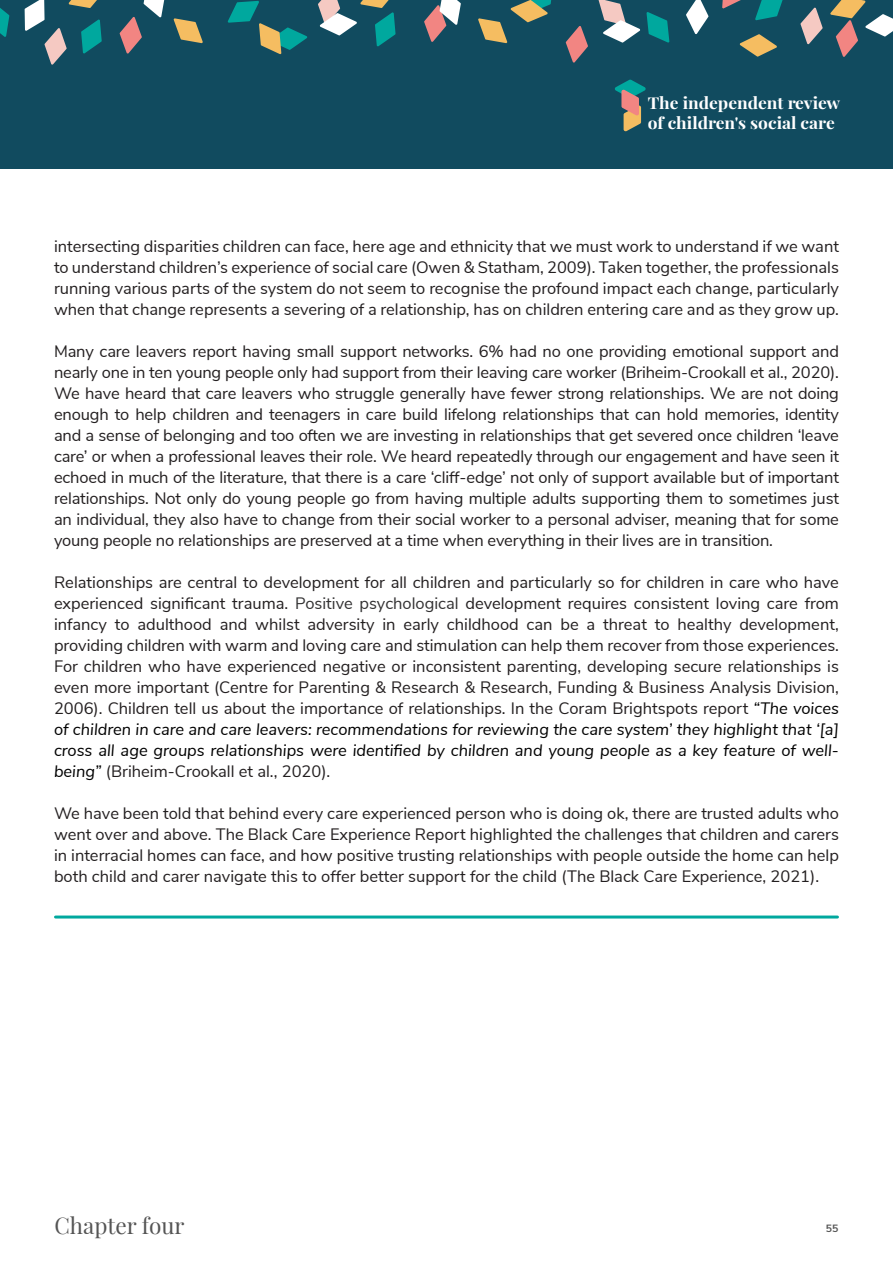
<style>
.page{position:relative;width:893px;height:1263px;background:#fff}
.page>*{position:absolute;margin:0;border:0;box-sizing:border-box;transform-origin:0 0}
.t1{font:22.5px "Playfair Display";color:#545454}
.Body{font:16.5px/21px "Nunito Sans";color:#231f20;text-align:justify}
.t2{font:700 16.35px/19.6px "Playfair Display";color:#fff;scale:1.06 1}
.t3{font:700 10.5px "Nunito Sans";color:#545454}
.s1{color:#323132}
.s2{font-style:italic;color:#000}
</style>
<div class="page">
<div style="left:0;top:0;width:893px;height:169px;background:#114b5f"></div>
<svg style="left:173px;top:18px;width:30px;height:25px"></svg>
<svg style="left:120px;top:0;width:45px;height:54px"></svg>
<svg style="left:228px;top:1px;width:79px;height:53px"></svg>
<svg style="left:646px;top:12px;width:23px;height:31px"></svg>
<svg style="left:424px;top:0;width:37px;height:42px"></svg>
<svg style="left:318px;top:0;width:78px;height:47px"></svg>
<svg style="left:478px;top:0;width:74px;height:43px"></svg>
<svg style="left:598px;top:0;width:42px;height:43px"></svg>
<svg style="left:800px;top:7px;width:23px;height:37px"></svg>
<svg style="left:830px;top:0;width:63px;height:57px"></svg>
<svg style="left:25px;top:0;width:77px;height:65px"></svg>
<svg style="left:0;top:8px;width:9px;height:29px"></svg>
<svg style="left:722px;top:0;width:19px;height:9px"></svg>
<svg style="left:740px;top:34px;width:37px;height:23px"></svg>
<svg style="left:686px;top:0;width:22px;height:34px"></svg>
<svg style="left:755px;top:0;width:28px;height:20px"></svg>
<svg style="left:566px;top:26px;width:22px;height:37px"></svg>
<svg style="left:615px;top:80px;width:31px;height:52px"></svg>
<hr style="left:55px;top:915px;width:782px;height:3px;background:#00a89e">
<p class="t2" style="left:648px;top:92px;width:183px">The independent review of children's social care</p>
<p class="Body" style="left:54px;top:235px;width:786px">intersecting disparities children can face, here age and ethnicity that we must work to understand if we want to understand children’s experience of social care (Owen &amp; Statham, 2009). Taken together, the professionals running various parts of the system do not seem to recognise the profound impact each change, particularly when that change represents a severing of a relationship, has on children entering care and as they grow up.</p>
<p class="Body" style="left:54px;top:340px;width:786px">Many care leavers report having small support networks. 6% had no one providing emotional support and nearly one in ten young people only had support from their leaving care worker (Briheim-Crookall et al., 2020).<br>We have heard that care leavers who struggle generally have fewer strong relationships. We are not doing enough to help children and teenagers in care build lifelong relationships that can hold memories, identity and a sense of belonging and too often we are investing in relationships that get severed once children ‘leave care’ or when a professional leaves their role. We heard repeatedly through our engagement and have seen it echoed in much of the literature, that there is a care ‘cliff-edge’ not only of support available but of important relationships. Not only do young people go from having multiple adults supporting them to sometimes just an individual, they also have to change from their social worker to a personal adviser, meaning that for some young people no relationships are preserved at a time when everything in their lives are in transition.</p>
<p class="Body" style="left:54px;top:571px;width:786px">Relationships are central to development for all children and particularly so for children in care who have experienced significant trauma. <span class="s1">Positive psychological</span> development requires consistent loving care from infancy to adulthood and whilst adversity in early childhood can be a threat to healthy development, providing children with warm and loving care and stimulation can help them recover from those experiences.<br>For children who have experienced negative or inconsistent parenting, developing secure relationships is even more important (Centre for Parenting &amp; Research &amp; Research, Funding &amp; Business Analysis Division, 2006). Children tell us about the importance of relationships. In the Coram Brightspots report <span class="s2">“The voices of children in care and care leavers: recommendations for reviewing the care system’ they highlight that ‘[a] cross all age groups relationships were identified by children and young people as a key feature of well&shy;being”</span> (Briheim-Crookall et al., 2020).</p>
<p class="Body" style="left:54px;top:802px;width:786px">We have been told that behind every care experienced person who is doing ok, there are trusted adults who went over and above. The Black Care Experience Report highlighted the challenges that children and carers in interracial homes can face, and how positive trusting relationships with people outside the home can help both child and carer navigate this to offer better support for the child (The Black Care Experience, 2021).</p>
<h1 class="t1" style="left:54px;top:1208px;width:131px">Chapter four</h1>
<p class="t3" style="left:826px;top:1221px;width:14px">55</p>
</div>
